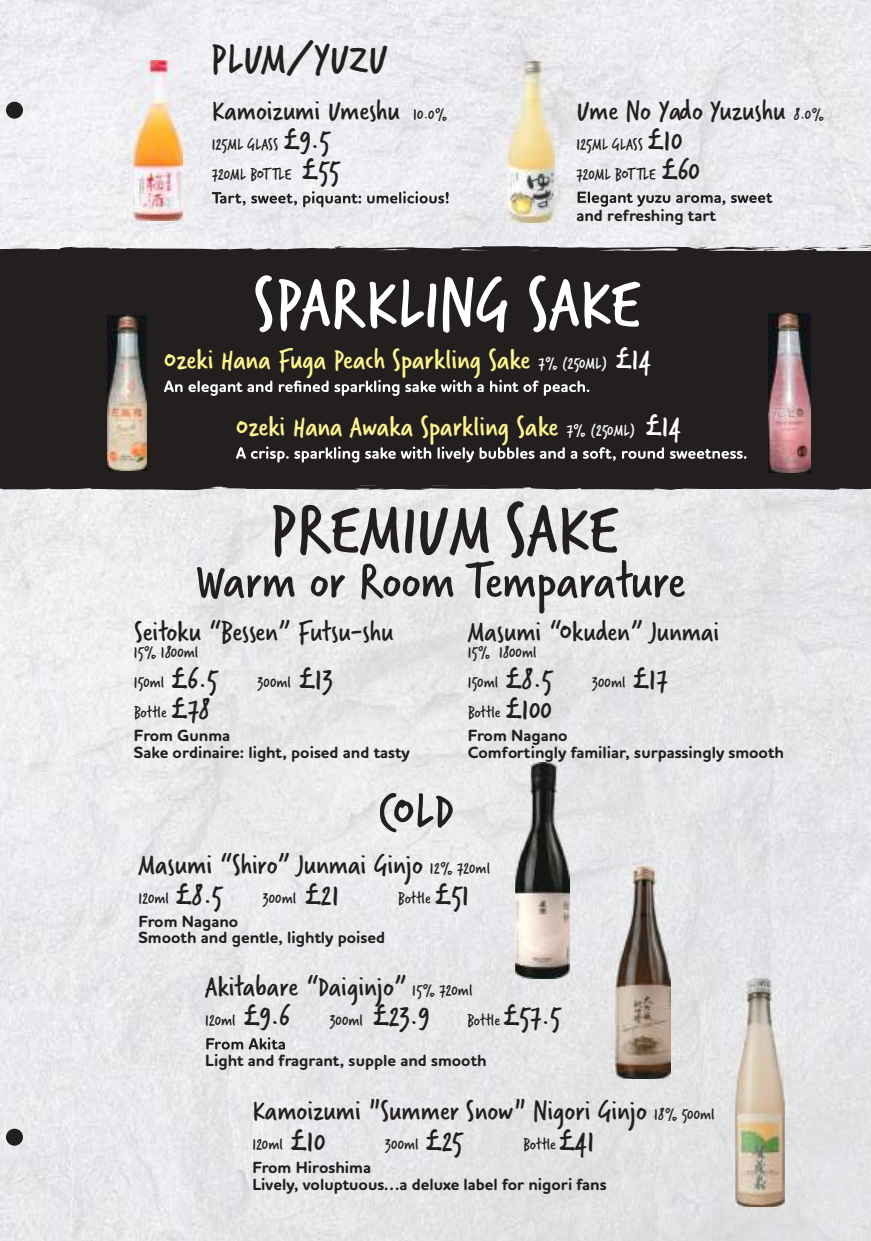
<style>
.page{position:relative;width:871px;height:1241px;background:#fff}
.page>*{position:absolute;margin:0;border:0;box-sizing:border-box;transform-origin:0 0}
.t1{font:75px "Verveine";color:#fff}
.t2{font:75px "Verveine";color:#241f1f}
.t3{font:53.55px "Verveine";color:#241f1f}
.t4{font:45px "Verveine";color:#241f1f}
.t5{font:31.05px "Verveine W01";color:#241f1f}
.t6{font:31.05px/66.6px "Verveine W01";color:#fff}
.t7{font:30px "Verveine";color:#241f1f}
.t8{font:30px "Verveine W01";color:#fbf48f}
.t9{font:17.25px/30px "Verveine";color:#241f1f}
.t10{font:17.25px "Verveine";color:#fff}
.t11{font:700 16.5px/16.5px "Houschka Rounded";color:#241f1f}
.s1{font-size:17.25px}
</style>
<div class="page">
<img style="left:0;top:0;width:871px;height:1241px">
<div style="left:0;top:245px;width:871px;height:247px;background:#241f1f"></div>
<svg style="left:36px;top:251px;width:18px;height:4px"></svg>
<svg style="left:763px;top:245px;width:108px;height:7px"></svg>
<svg style="left:689px;top:246px;width:67px;height:6px"></svg>
<svg style="left:578px;top:247px;width:56px;height:7px"></svg>
<svg style="left:336px;top:254px;width:20px;height:1px"></svg>
<svg style="left:24px;top:481px;width:12px;height:1px"></svg>
<img style="left:107px;top:316px;width:40px;height:154px">
<img style="left:769px;top:314px;width:41px;height:158px">
<img style="left:616px;top:866px;width:54px;height:213px">
<img style="left:735px;top:978px;width:50px;height:229px">
<img style="left:515px;top:762px;width:54px;height:216px">
<img style="left:134px;top:60px;width:48px;height:161px">
<img style="left:507px;top:60px;width:48px;height:163px">
<svg style="left:164px;top:380px;width:425px;height:16px"></svg>
<svg style="left:236px;top:446px;width:510px;height:17px;background:#595555"></svg>
<svg style="left:206px;top:1037px;width:79px;height:12px"></svg>
<svg style="left:212px;top:191px;width:237px;height:16px;background:#b9b7ba"></svg>
<svg style="left:577px;top:191px;width:195px;height:16px;background:#b4b2b6"></svg>
<div style="left:6px;top:102px;width:17px;height:17px;background:#241f1f;border-radius:50%"></div>
<div style="left:6px;top:1129px;width:17px;height:17px;background:#241f1f;border-radius:50%"></div>
<h3 class="t4" style="left:211px;top:28px;width:179px">PLUM/YUZU</h3>
<h3 class="t7" style="left:576px;top:90px;width:249px">Ume No Yado Yuzushu <span class="s1">8.0%</span></h3>
<p class="t9" style="left:576px;top:129px;width:81px">125ML GLASS<br>720ML BOTTLE</p>
<p class="t11" style="left:576px;top:207px;width:141px">and refreshing tart</p>
<h3 class="t7" style="left:212px;top:90px;width:237px">Kamoizumi Umeshu <span class="s1">10.0%</span></h3>
<p class="t9" style="left:212px;top:130px;width:81px">125ML GLASS<br>720ML BOTTLE</p>
<h3 class="t5" style="left:283px;top:119px;width:49px">£9.5</h3>
<h3 class="t5" style="left:647px;top:119px;width:37px">£10</h3>
<h3 class="t5" style="left:302px;top:149px;width:40px">£55</h3>
<h3 class="t5" style="left:661px;top:149px;width:40px">£60</h3>
<h1 class="t1" style="left:252px;top:251px;width:390px">SPARKLING SAKE</h1>
<p class="t10" style="left:539px;top:351px;width:70px">7% (250ML)</p>
<h3 class="t6" style="left:645px;top:326px;width:38px;text-indent:-30px">£14 £14</h3>
<h3 class="t8" style="left:164px;top:339px;width:368px">Ozeki Hana Fuga Peach Sparkling Sake</h3>
<h3 class="t8" style="left:236px;top:406px;width:324px">Ozeki Hana Awaka Sparkling Sake</h3>
<p class="t10" style="left:567px;top:418px;width:70px">7% (250ML)</p>
<h1 class="t2" style="left:269px;top:477px;width:351px">PREMIUM SAKE</h1>
<h2 class="t3" style="left:195px;top:544px;width:491px">Warm or Room Temparature</h2>
<h3 class="t7" style="left:134px;top:611px;width:261px">Seitoku “Bessen” Futsu-shu</h3>
<p class="t9" style="left:134px;top:638px;width:66px">15% 1800ml<br>150ml</p>
<h3 class="t7" style="left:468px;top:611px;width:253px">Masumi “Okuden” Junmai</h3>
<p class="t9" style="left:468px;top:638px;width:70px">15% 1800ml<br>150ml</p>
<h3 class="t5" style="left:171px;top:658px;width:48px">£6.5</h3>
<h3 class="t5" style="left:505px;top:658px;width:49px">£8.5</h3>
<h3 class="t5" style="left:171px;top:688px;width:41px">£78</h3>
<h3 class="t5" style="left:505px;top:688px;width:49px">£100</h3>
<h3 class="t5" style="left:299px;top:658px;width:36px">£13</h3>
<h3 class="t5" style="left:633px;top:658px;width:37px">£17</h3>
<p class="t9" style="left:258px;top:668px;width:35px">300ml</p>
<p class="t9" style="left:592px;top:668px;width:35px">300ml</p>
<p class="t9" style="left:134px;top:698px;width:34px">Bottle</p>
<p class="t11" style="left:134px;top:728px;width:278px">From Gunma<br>Sake ordinaire: light, poised and tasty</p>
<p class="t9" style="left:468px;top:698px;width:34px">Bottle</p>
<p class="t11" style="left:468px;top:728px;width:318px">From Nagano<br>Comfortingly familiar, surpassingly smooth</p>
<h2 class="t3" style="left:378px;top:773px;width:77px">COLD</h2>
<h3 class="t7" style="left:138px;top:843px;width:353px">Masumi “Shiro” Junmai Ginjo <span class="s1">12% 720ml</span></h3>
<p class="t9" style="left:138px;top:883px;width:32px">120ml</p>
<p class="t9" style="left:263px;top:883px;width:35px">300ml</p>
<p class="t9" style="left:398px;top:883px;width:34px">Bottle</p>
<p class="t11" style="left:138px;top:913px;width:248px">From Nagano<br>Smooth and gentle, lightly poised</p>
<h3 class="t7" style="left:205px;top:966px;width:269px">Akitabare “Daiginjo” <span class="s1">15% 720ml</span></h3>
<p class="t9" style="left:205px;top:1006px;width:32px">120ml</p>
<p class="t9" style="left:330px;top:1006px;width:35px">300ml</p>
<p class="t9" style="left:467px;top:1006px;width:34px">Bottle</p>
<p class="t11" style="left:205px;top:1052px;width:283px">Light and fragrant, supple and smooth</p>
<h3 class="t7" style="left:252px;top:1090px;width:464px">Kamoizumi "Summer Snow" Nigori Ginjo <span class="s1">18% 500ml</span></h3>
<p class="t9" style="left:252px;top:1130px;width:32px">120ml</p>
<p class="t9" style="left:385px;top:1130px;width:35px">300ml</p>
<p class="t9" style="left:523px;top:1130px;width:34px">Bottle</p>
<p class="t11" style="left:252px;top:1160px;width:356px">From Hiroshima<br>Lively, voluptuous…a deluxe label for nigori fans</p>
<h3 class="t5" style="left:175px;top:874px;width:49px">£8.5</h3>
<h3 class="t5" style="left:304px;top:874px;width:36px">£21</h3>
<h3 class="t5" style="left:435px;top:874px;width:36px">£51</h3>
<h3 class="t5" style="left:243px;top:995px;width:49px">£9.6</h3>
<h3 class="t5" style="left:373px;top:995px;width:59px">£23.9</h3>
<h3 class="t5" style="left:503px;top:995px;width:60px">£57.5</h3>
<h3 class="t5" style="left:290px;top:1120px;width:37px">£10</h3>
<h3 class="t5" style="left:425px;top:1120px;width:39px">£25</h3>
<h3 class="t5" style="left:559px;top:1120px;width:38px">£41</h3>
</div>
